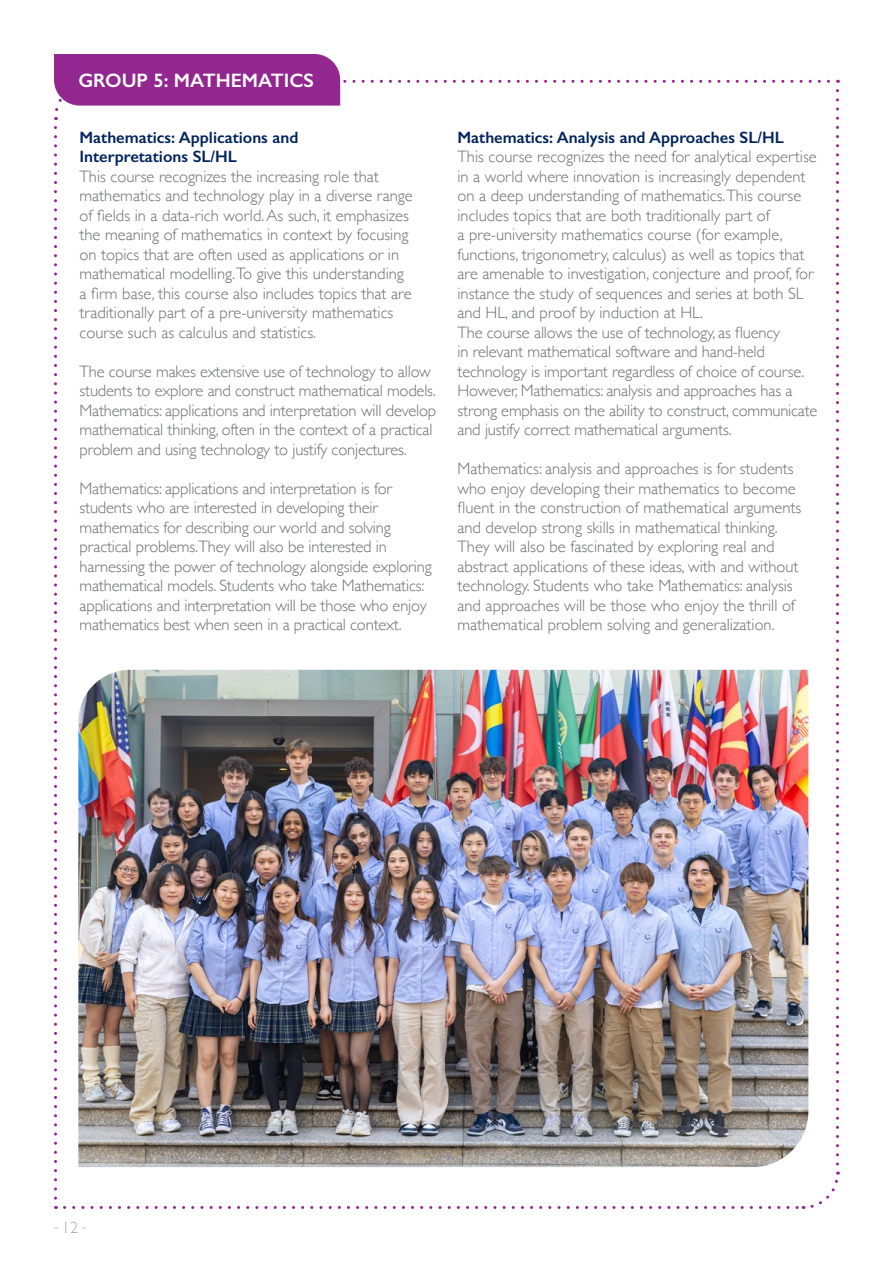
<style>
.page{position:relative;width:893px;height:1263px;background:#fff}
.page>*{position:absolute;margin:0;border:0;box-sizing:border-box;transform-origin:0 0}
.t1{font:600 19.5px "Gill Sans";color:#fff}
.t2{font:300 16.5px/19.5px "Gill Sans";color:#6d6e71}
.t3{font:600 16.5px/19.5px "Gill Sans";color:#00245d}
.t4{font:300 13.5px "Gill Sans";color:#a3a5a8}
.s1{font-size:16.5px}
</style>
<div class="page">
<svg style="left:836px;top:80px;width:3px;height:1084px"></svg>
<svg style="left:54px;top:127px;width:3px;height:1082px"></svg>
<svg style="left:65px;top:1171px;width:775px;height:38px"></svg>
<svg style="left:54px;top:54px;width:774px;height:66px"></svg>
<img style="left:78px;top:670px;width:730px;height:497px">
<p class="t1" style="left:78px;top:68px;width:237px">GROUP 5: MATHEMATICS</p>
<p class="t3" style="left:80px;top:127px;width:220px">Mathematics: Applications and<br>Interpretations SL/HL</p>
<p class="t2" style="left:80px;top:166px;width:335px">This course recognizes the increasing role that mathematics and technology play in a diverse range of fields in a data-rich world. As such, it emphasizes the meaning of mathematics in context by focusing on topics that are often used as applications or in mathematical modelling.To give this understanding a firm base, this course also includes topics that are traditionally part of a pre-university mathematics course such as calculus and statistics.</p>
<p class="t2" style="left:80px;top:361px;width:358px">The course makes extensive use of technology to allow students to explore and construct mathematical models.<br>Mathematics: applications and interpretation will develop mathematical thinking, often in the context of a practical problem and using technology to justify conjectures.</p>
<p class="t2" style="left:80px;top:478px;width:354px">Mathematics: applications and interpretation is for students who are interested in developing their mathematics for describing our world and solving practical problems.They will also be interested in harnessing the power of technology alongside exploring mathematical models. Students who take Mathematics: applications and interpretation will be those who enjoy mathematics best when seen in a practical context.</p>
<p class="t3" style="left:457px;top:127px;width:328px">Mathematics: Analysis and Approaches SL/HL</p>
<p class="t2" style="left:457px;top:146px;width:362px">This course recognizes the need for analytical expertise in a world where innovation is increasingly dependent on a deep understanding of mathematics.This course includes topics that are both traditionally part of<br>a pre-university mathematics course (for example, functions, trigonometry, calculus) as well as topics that are amenable to investigation, conjecture and proof, for instance the study of sequences and series at both SL and HL, and proof by induction at HL.<br>The course allows the use of technology, as fluency<br>in relevant mathematical software and hand-held technology is important regardless of choice of course.<br>However, Mathematics: analysis and approaches has a strong emphasis on the ability to construct, communicate and justify correct mathematical arguments.</p>
<p class="t2" style="left:457px;top:458px;width:345px">Mathematics: analysis and approaches is for students who enjoy developing their mathematics to become fluent in the construction of mathematical arguments and develop strong skills in mathematical thinking.<br>They will also be fascinated by exploring real and abstract applications of these ideas, with and without technology. Students who take Mathematics: analysis and approaches will be those who enjoy the thrill of mathematical problem solving and generalization.</p>
<p class="t4" style="left:54px;top:1216px;width:34px">- <span class="s1">12</span> -</p>
</div>
